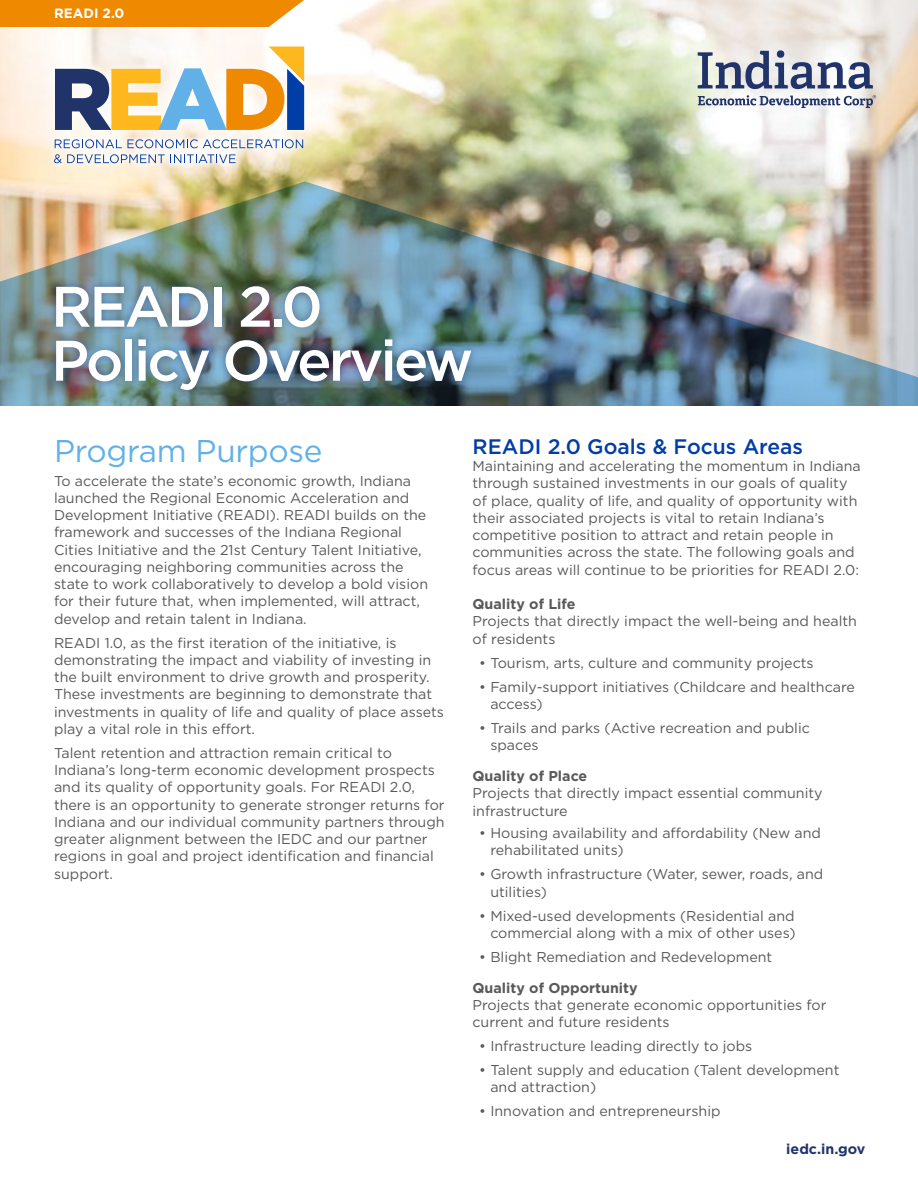
<style>
.page{position:relative;width:918px;height:1188px;background:#fff}
.page>*{position:absolute;margin:0;border:0;box-sizing:border-box;transform-origin:0 0}
.t1{font:500 57px/54px "Gotham";letter-spacing:-.05em;color:#fff}
.t2{font:31.5px "Gotham";letter-spacing:-.01em;color:#61b1e8}
.t3{font:500 21px "Gotham";color:#003da7}
.t4{font:14.25px/17.2px "Gotham";color:#58595b}
.t5{font:700 14.25px "Gotham";color:#58595b}
.t6{font:700 14.25px "Gotham";color:#21346a}
.t7{font:700 13.5px "Gotham";color:#fff}
</style>
<div class="page">
<img style="left:0;top:0;width:918px;height:181px">
<img style="left:0;top:181px;width:918px;height:225px">
<div style="left:44px;top:37px;width:269px;height:135px;background:#fff;opacity:.75"></div>
<svg style="left:55px;top:139px;width:248px;height:9px"></svg>
<svg style="left:54px;top:154px;width:182px;height:9px"></svg>
<svg style="left:55px;top:47px;width:249px;height:83px"></svg>
<div style="left:48px;top:278px;width:432px;height:119px;background:#21346a;opacity:.5"></div>
<svg style="left:698px;top:50px;width:175px;height:39px"></svg>
<svg style="left:698px;top:95px;width:178px;height:13px"></svg>
<div style="left:0;top:0;width:304px;height:27px;background:#ef8a00"></div>
<p class="t7" style="left:54px;top:6px;width:72px">READI 2.0</p>
<h1 class="t1" style="left:51px;top:278px;width:424px">READI 2.0<br>Policy Overview</h1>
<h2 class="t2" style="left:54px;top:433px;width:270px">Program Purpose</h2>
<p class="t4" style="left:54px;top:472px;width:376px">To accelerate the state’s economic growth, Indiana launched the Regional Economic Acceleration and Development Initiative (READI). READI builds on the framework and successes of the Indiana Regional Cities Initiative and the 21st Century Talent Initiative, encouraging neighboring communities across the state to work collaboratively to develop a bold vision for their future that, when implemented, will attract, develop and retain talent in Indiana.</p>
<p class="t4" style="left:54px;top:634px;width:392px">READI 1.0, as the first iteration of the initiative, is demonstrating the impact and viability of investing in the built environment to drive growth and prosperity.<br>These investments are beginning to demonstrate that investments in quality of life and quality of place assets play a vital role in this effort.</p>
<p class="t4" style="left:54px;top:744px;width:392px">Talent retention and attraction remain critical to Indiana’s long-term economic development prospects and its quality of opportunity goals. For READI 2.0, there is an opportunity to generate stronger returns for Indiana and our individual community partners through greater alignment between the IEDC and our partner regions in goal and project identification and financial support.</p>
<h3 class="t3" style="left:472px;top:435px;width:332px">READI 2.0 Goals &amp; Focus Areas</h3>
<p class="t4" style="left:472px;top:457px;width:390px">Maintaining and accelerating the momentum in Indiana through sustained investments in our goals of quality of place, quality of life, and quality of opportunity with their associated projects is vital to retain Indiana’s competitive position to attract and retain people in communities across the state. The following goals and focus areas will continue to be priorities for READI 2.0:</p>
<p class="t5" style="left:472px;top:596px;width:105px">Quality of Life</p>
<p class="t4" style="left:472px;top:613px;width:386px">Projects that directly impact the well-being and health of residents</p>
<p class="t4" style="left:479px;top:654px;width:336px">• Tourism, arts, culture and community projects</p>
<p class="t4" style="left:490px;top:678px;width:366px;text-indent:-11px">• Family-support initiatives (Childcare and healthcare access)</p>
<p class="t4" style="left:490px;top:719px;width:321px;text-indent:-11px">• Trails and parks (Active recreation and public spaces</p>
<p class="t5" style="left:472px;top:768px;width:116px">Quality of Place</p>
<p class="t4" style="left:472px;top:784px;width:352px">Projects that directly impact essential community infrastructure</p>
<p class="t4" style="left:490px;top:824px;width:332px;text-indent:-11px">• Housing availability and affordability (New and rehabilitated units)</p>
<p class="t4" style="left:490px;top:865px;width:334px;text-indent:-11px">• Growth infrastructure (Water, sewer, roads, and utilities)</p>
<p class="t4" style="left:479px;top:907px;width:318px;text-align:right">• Mixed-used developments (Residential and commercial along with a mix of other uses)</p>
<p class="t4" style="left:479px;top:948px;width:295px">• Blight Remediation and Redevelopment</p>
<p class="t5" style="left:472px;top:979px;width:167px">Quality of Opportunity</p>
<p class="t4" style="left:472px;top:996px;width:356px">Projects that generate economic opportunities for current and future residents</p>
<p class="t4" style="left:479px;top:1037px;width:275px">• Infrastructure leading directly to jobs</p>
<p class="t4" style="left:490px;top:1061px;width:351px;text-indent:-11px">• Talent supply and education (Talent development and attraction)</p>
<p class="t4" style="left:479px;top:1102px;width:243px">• Innovation and entrepreneurship</p>
<p class="t6" style="left:786px;top:1141px;width:81px">iedc.in.gov</p>
</div>
